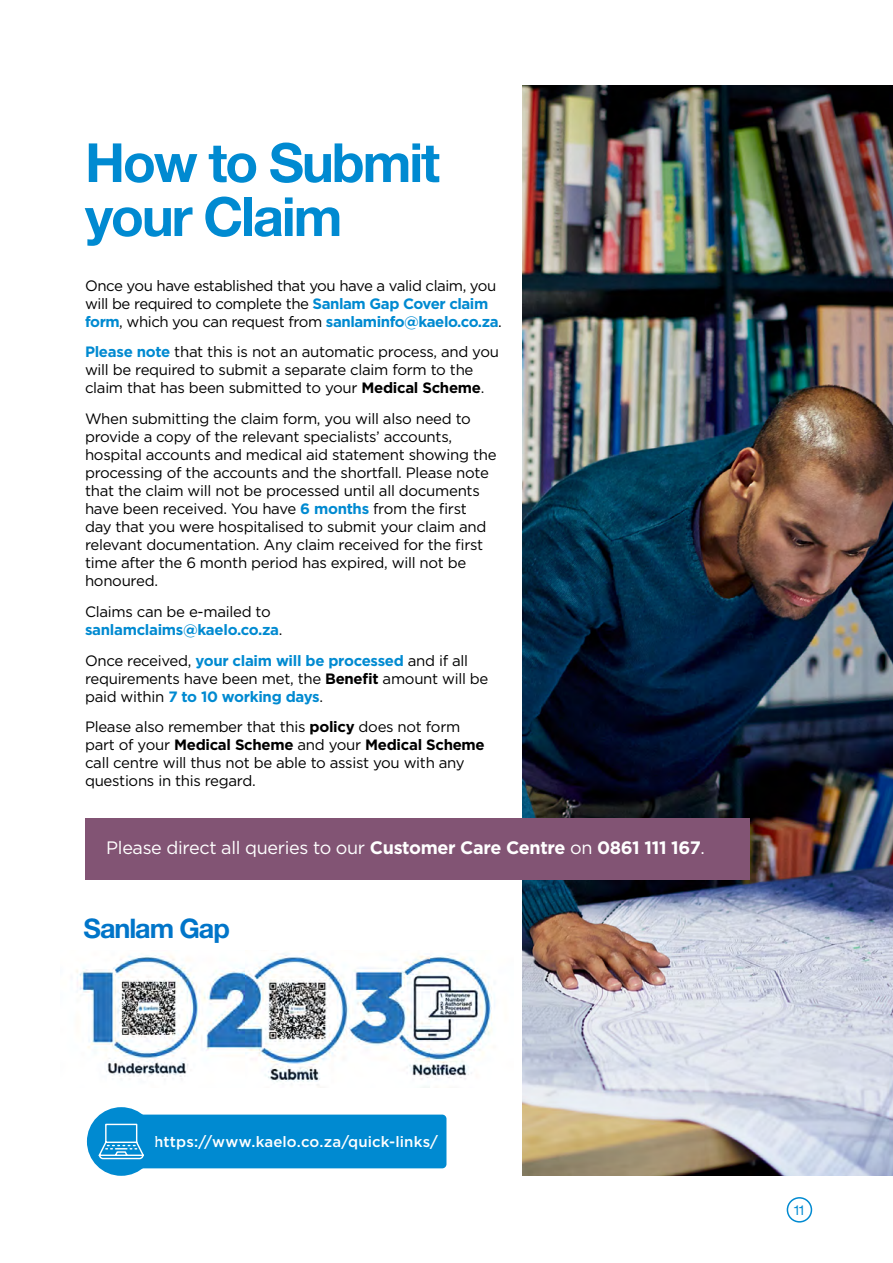
<style>
.page{position:relative;width:893px;height:1263px;background:#fff}
.page>*{position:absolute;margin:0;border:0;box-sizing:border-box;transform-origin:0 0}
.t1{font:700 54px/54px "Helvetica Neue LT Std";letter-spacing:-.04em;color:#008ad1}
.t2{font:700 27px "Helvetica Neue LT Std";letter-spacing:-.04em;color:#0075c9}
.t3{font:18px "Gotham";letter-spacing:-.02em;color:#fff}
.t4{font:15px/18px "Gotham";letter-spacing:-.02em;color:#000}
.t5{font:700 15px/18px "Gotham";letter-spacing:-.02em;color:#008ad1}
.t6{font:500 15px "Gotham";letter-spacing:.01em;color:#fff}
.t7{font:13.5px "Helvetica Neue LT Std";color:#008ad1}
.s1{font-weight:700;color:#008ad1}
.s2{font-weight:700}
.s3{font-weight:400;color:#000}
</style>
<div class="page">
<div style="left:787px;top:1197px;width:25px;height:25px;border:2px solid #008ad1;border-radius:50%"></div>
<img style="left:522px;top:85px;width:371px;height:1091px">
<div style="left:85px;top:819px;width:664px;height:61px;background:#825474"></div>
<img style="left:76px;top:953px;width:419px;height:135px">
<div style="left:121px;top:1114px;width:325px;height:54px;background:#008ad1;border-radius:4px"></div>
<div style="left:87px;top:1107px;width:69px;height:69px;background:#008ad1;border-radius:50%"></div>
<svg style="left:98px;top:1123px;width:46px;height:37px"></svg>
<h1 class="t1" style="left:85px;top:135px;width:356px">How to Submit your Claim</h1>
<p class="t4" style="left:85px;top:276px;width:418px">Once you have established that you have a valid claim, you will be required to complete the <span class="s1">Sanlam Gap Cover claim form</span>, which you can request from <span class="s1">sanlaminfo@kaelo.co.za</span>.</p>
<p class="t4" style="left:85px;top:343px;width:415px"><span class="s1">Please note</span> that this is not an automatic process, and you will be required to submit a separate claim form to the claim that has been submitted to your <span class="s2">Medical Scheme</span>.</p>
<p class="t4" style="left:85px;top:409px;width:413px">When submitting the claim form, you will also need to provide a copy of the relevant specialists’ accounts, hospital accounts and medical aid statement showing the processing of the accounts and the shortfall. Please note that the claim will not be processed until all documents have been received. You have <span class="s1">6 months</span> from the first day that you were hospitalised to submit your claim and relevant documentation. Any claim received for the first time after the 6 month period has expired, will not be honoured.</p>
<p class="t5" style="left:85px;top:602px;width:199px"><span class="s3">Claims can be e-mailed to </span>sanlamclaims@kaelo.co.za<span class="s3">.</span></p>
<p class="t4" style="left:85px;top:651px;width:405px">Once received, <span class="s1">your claim will be processed</span> and if all requirements have been met, the <span class="s2">Benefit</span> amount will be paid within <span class="s1">7 to 10 working days</span>.</p>
<p class="t4" style="left:85px;top:718px;width:401px">Please also remember that this <span class="s2">policy</span> does not form part of your <span class="s2">Medical Scheme</span> and your <span class="s2">Medical Scheme </span>call centre will thus not be able to assist you with any questions in this regard.</p>
<p class="t3" style="left:106px;top:836px;width:600px">Please direct all queries to our <span class="s2">Customer Care Centre</span> on <span class="s2">0861 111 167</span>.</p>
<h2 class="t2" style="left:84px;top:911px;width:148px">Sanlam Gap</h2>
<p class="t6" style="left:154px;top:1132px;width:285px">https://www.kaelo.co.za/quick-links/</p>
<p class="t7" style="left:793px;top:1202px;width:14px">11</p>
</div>
